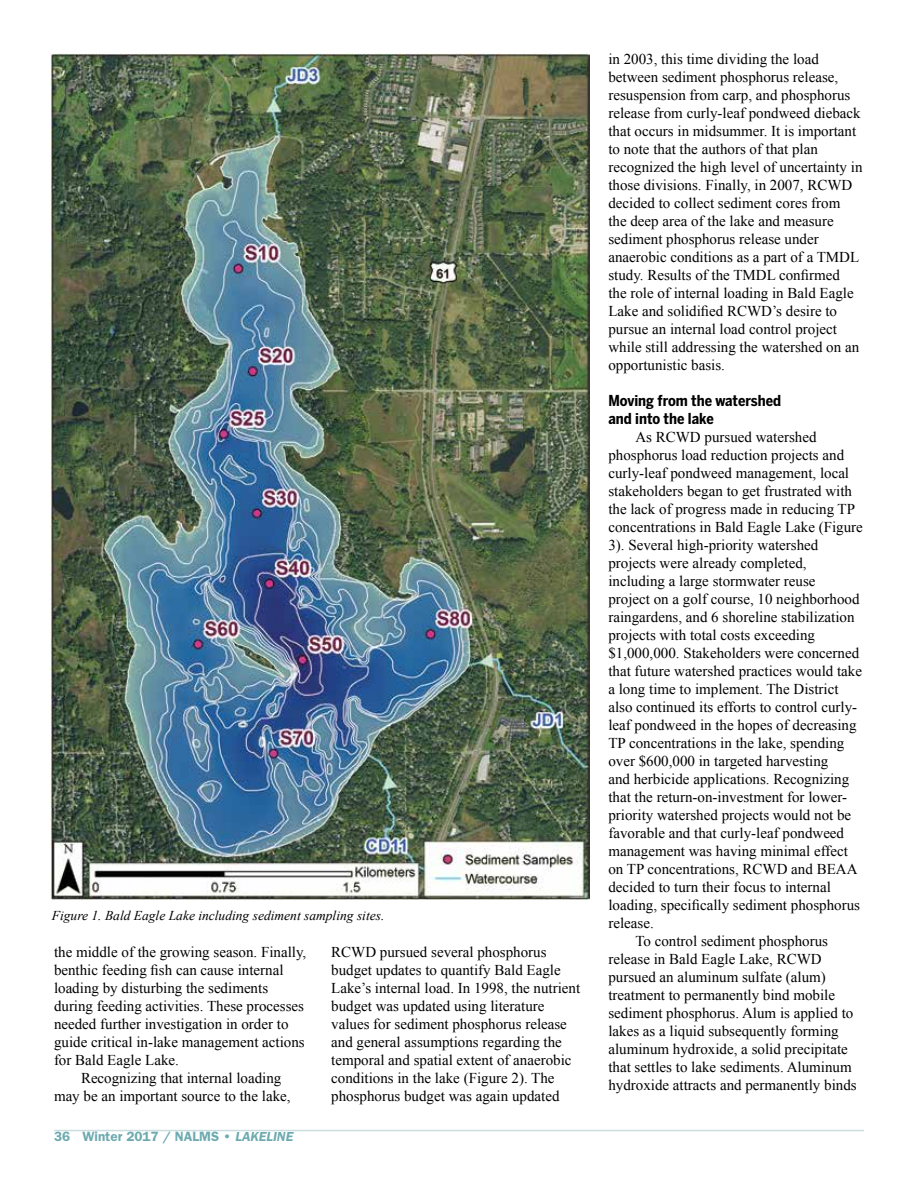
<style>
.page{position:relative;width:918px;height:1188px;background:#fff}
.page>*{position:absolute;margin:0;border:0;box-sizing:border-box;transform-origin:0 0}
.t1{font:15px/18px "Times New Roman";color:#000}
.t2{font:700 15px/18px "Benton Sans Cond";color:#000}
.t3{font:italic 13.5px "Times New Roman";color:#000}
.t4{font:600 13.5px "Franklin Gothic";color:#6daaaf}
.s1{font-style:italic}
</style>
<div class="page">
<hr style="left:54px;top:1130px;width:810px;height:1px;background:#ccdddf">
<img style="left:50px;top:53px;width:539px;height:846px">
<p class="t3" style="left:52px;top:906px;width:334px">Figure 1. Bald Eagle Lake including sediment sampling sites.</p>
<p class="t1" style="left:331px;top:942px;width:251px">RCWD pursued several phosphorus budget updates to quantify Bald Eagle Lake’s internal load. In 1998, the nutrient budget was updated using literature values for sediment phosphorus release and general assumptions regarding the temporal and spatial extent of anaerobic conditions in the lake (Figure 2). The phosphorus budget was again updated</p>
<p class="t1" style="left:54px;top:942px;width:254px">the middle of the growing season. Finally,</p>
<p class="t1" style="left:54px;top:960px;width:231px">benthic feeding fish can cause internal</p>
<p class="t1" style="left:54px;top:978px;width:216px">loading by disturbing the sediments</p>
<p class="t1" style="left:54px;top:996px;width:252px">during feeding activities. These processes</p>
<p class="t1" style="left:54px;top:1014px;width:236px">needed further investigation in order to</p>
<p class="t1" style="left:54px;top:1032px;width:252px">guide critical in-lake management actions</p>
<p class="t1" style="left:54px;top:1050px;width:126px">for Bald Eagle Lake.</p>
<p class="t1" style="left:81px;top:1068px;width:202px">Recognizing that internal loading</p>
<p class="t1" style="left:54px;top:1086px;width:238px">may be an important source to the lake,</p>
<p class="t4" style="left:54px;top:1128px;width:241px">36 Winter 2017 / NALMS • <span class="s1">LAKELINE</span></p>
<p class="t1" style="left:608px;top:50px;width:256px">in 2003, this time dividing the load between sediment phosphorus release, resuspension from carp, and phosphorus release from curly-leaf pondweed dieback that occurs in midsummer. It is important to note that the authors of that plan recognized the high level of uncertainty in those divisions. Finally, in 2007, RCWD decided to collect sediment cores from the deep area of the lake and measure sediment phosphorus release under anaerobic conditions as a part of a TMDL study. Results of the TMDL confirmed<br>the role of internal loading in Bald Eagle Lake and solidified RCWD’s desire to pursue an internal load control project while still addressing the watershed on an opportunistic basis.</p>
<p class="t2" style="left:608px;top:392px;width:174px">Moving from the watershed and into the lake</p>
<p class="t1" style="left:635px;top:428px;width:183px">As RCWD pursued watershed</p>
<p class="t1" style="left:608px;top:446px;width:237px">phosphorus load reduction projects and</p>
<p class="t1" style="left:608px;top:464px;width:242px">curly-leaf pondweed management, local</p>
<p class="t1" style="left:608px;top:482px;width:245px">stakeholders began to get frustrated with</p>
<p class="t1" style="left:608px;top:500px;width:248px">the lack of progress made in reducing TP</p>
<p class="t1" style="left:608px;top:518px;width:256px">concentrations in Bald Eagle Lake (Figure</p>
<p class="t1" style="left:608px;top:536px;width:211px">3). Several high-priority watershed</p>
<p class="t1" style="left:608px;top:554px;width:200px">projects were already completed,</p>
<p class="t1" style="left:608px;top:572px;width:209px">including a large stormwater reuse</p>
<p class="t1" style="left:608px;top:590px;width:253px">project on a golf course, 10 neighborhood</p>
<p class="t1" style="left:608px;top:608px;width:248px">raingardens, and 6 shoreline stabilization</p>
<p class="t1" style="left:608px;top:626px;width:208px">projects with total costs exceeding</p>
<p class="t1" style="left:608px;top:644px;width:252px">$1,000,000. Stakeholders were concerned</p>
<p class="t1" style="left:608px;top:662px;width:255px">that future watershed practices would take</p>
<p class="t1" style="left:608px;top:680px;width:232px">a long time to implement. The District</p>
<p class="t1" style="left:608px;top:698px;width:250px">also continued its efforts to control curly-</p>
<p class="t1" style="left:608px;top:716px;width:250px">leaf pondweed in the hopes of decreasing</p>
<p class="t1" style="left:608px;top:734px;width:238px">TP concentrations in the lake, spending</p>
<p class="t1" style="left:608px;top:752px;width:222px">over $600,000 in targeted harvesting</p>
<p class="t1" style="left:608px;top:770px;width:242px">and herbicide applications. Recognizing</p>
<p class="t1" style="left:608px;top:788px;width:240px">that the return-on-investment for lower-</p>
<p class="t1" style="left:608px;top:806px;width:244px">priority watershed projects would not be</p>
<p class="t1" style="left:608px;top:824px;width:237px">favorable and that curly-leaf pondweed</p>
<p class="t1" style="left:608px;top:842px;width:241px">management was having minimal effect</p>
<p class="t1" style="left:608px;top:860px;width:251px">on TP concentrations, RCWD and BEAA</p>
<p class="t1" style="left:608px;top:878px;width:224px">decided to turn their focus to internal</p>
<p class="t1" style="left:608px;top:896px;width:253px">loading, specifically sediment phosphorus</p>
<p class="t1" style="left:608px;top:914px;width:47px">release.</p>
<p class="t1" style="left:635px;top:932px;width:194px">To control sediment phosphorus</p>
<p class="t1" style="left:608px;top:950px;width:215px">release in Bald Eagle Lake, RCWD</p>
<p class="t1" style="left:608px;top:968px;width:219px">pursued an aluminum sulfate (alum)</p>
<p class="t1" style="left:608px;top:986px;width:228px">treatment to permanently bind mobile</p>
<p class="t1" style="left:608px;top:1004px;width:247px">sediment phosphorus. Alum is applied to</p>
<p class="t1" style="left:608px;top:1022px;width:232px">lakes as a liquid subsequently forming</p>
<p class="t1" style="left:608px;top:1040px;width:241px">aluminum hydroxide, a solid precipitate</p>
<p class="t1" style="left:608px;top:1058px;width:245px">that settles to lake sediments. Aluminum</p>
<p class="t1" style="left:608px;top:1076px;width:250px">hydroxide attracts and permanently binds</p>
</div>
